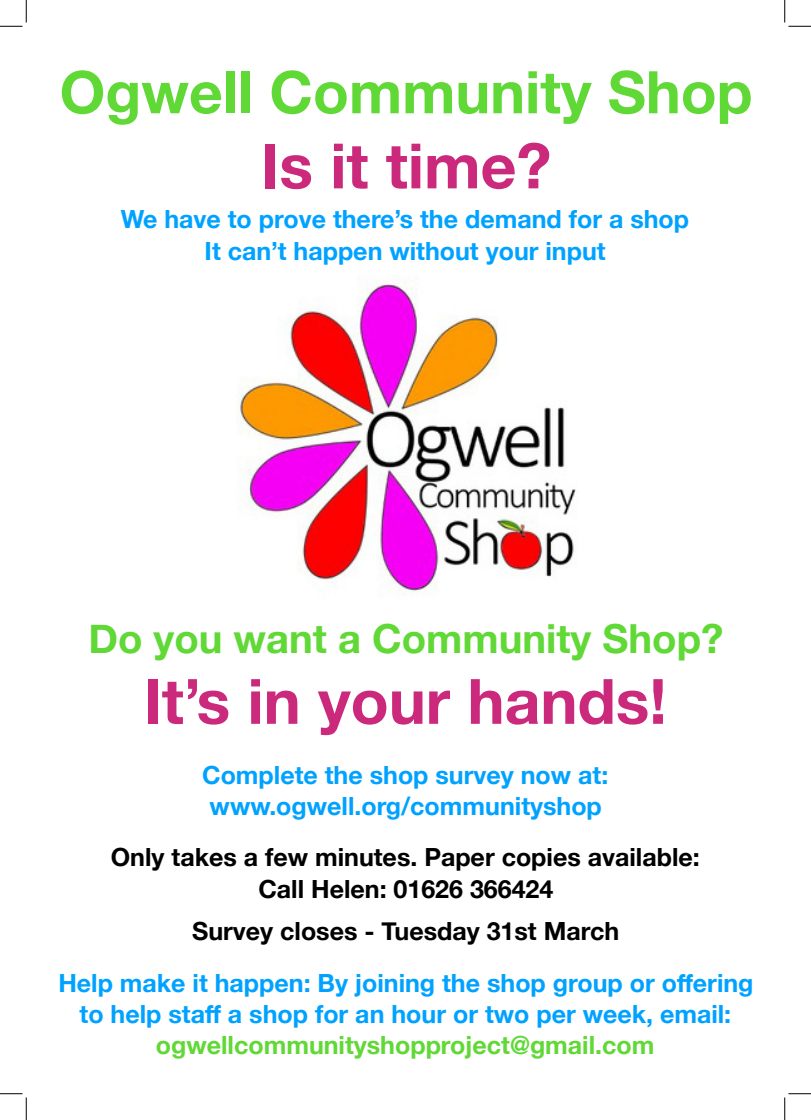
<style>
.page{position:relative;width:811px;height:1120px;background:#fff}
.page>*{position:absolute;margin:0;border:0;box-sizing:border-box;transform-origin:0 0}
.t1{font:700 62.5px "Helvetica Neue";color:#cb297b}
.t2{font:700 58.75px "Helvetica Neue";color:#60d836}
.t3{font:700 40px "Helvetica Neue";color:#60d836}
.t4{font:700 25px/31.2px "Helvetica Neue";color:#00a2ff;text-align:center}
.t5{font:700 25px/31.2px "Helvetica Neue";color:#000;text-align:center}
.s1{color:#000}
.s2{color:#60d836}
</style>
<div class="page">
<img style="left:237px;top:279px;width:339px;height:313px">
<svg style="left:0;top:0;width:27px;height:27px"></svg>
<svg style="left:0;top:1093px;width:27px;height:26px"></svg>
<svg style="left:784px;top:0;width:27px;height:27px"></svg>
<svg style="left:784px;top:1093px;width:27px;height:26px"></svg>
<p class="t2" style="left:60px;top:46px;width:694px">Ogwell Community Shop</p>
<p class="t1" style="left:261px;top:117px;width:292px">Is it time?</p>
<p class="t4" style="left:121px;top:204px;width:570px">We have to prove there’s the demand for a shop<br>It can’t happen without your input</p>
<p class="t3" style="left:88px;top:606px;width:636px">Do you want a Community Shop?</p>
<p class="t1" style="left:143px;top:652px;width:525px">It’s in your hands!</p>
<p class="t4" style="left:202px;top:759px;width:408px">Complete the shop survey now at: www.ogwell.org/communityshop</p>
<p class="t5" style="left:111px;top:842px;width:590px">Only takes a few minutes. Paper copies available:<br>Call Helen: 01626 366424</p>
<p class="t4" style="left:58px;top:906px;width:697px;line-height:51.2px"><span class="s1">Survey closes - Tuesday 31st March<br></span>Help make it happen: By joining the shop group or offering</p>
<p class="t4" style="left:80px;top:998px;width:653px">to help staff a shop for an hour or two per week, email: <span class="s2">ogwellcommunityshopproject@gmail.com</span></p>
</div>
